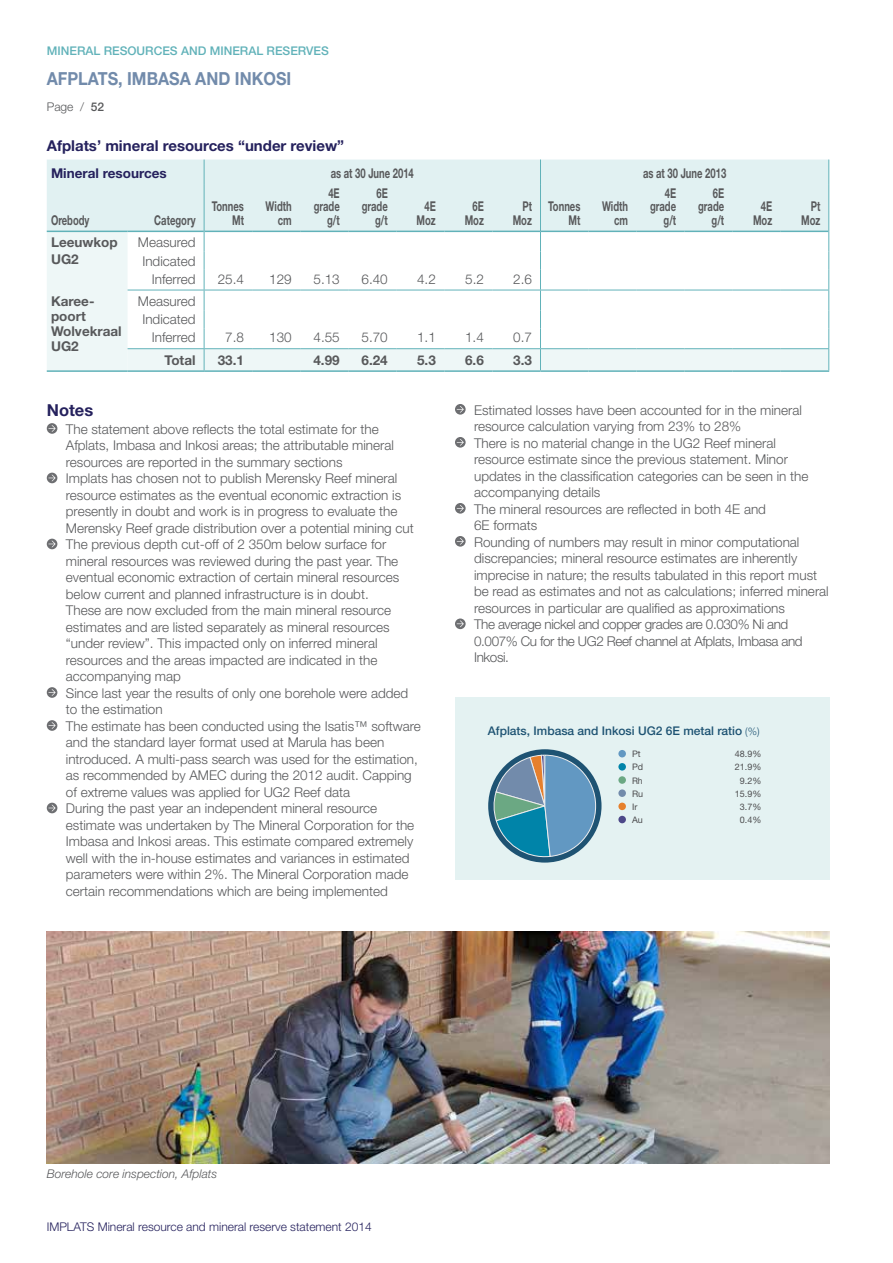
<style>
.page{position:relative;width:893px;height:1263px;background:#fff}
.page>*{position:absolute;margin:0;border:0;box-sizing:border-box;transform-origin:0 0}
.t1{font:700 18px "Helvetica Neue LT Std";color:#728bab;scale:.9 1}
.t2{font:700 16.5px "Helvetica Neue LT Std";color:#25215d}
.t3{font:700 15px "Helvetica Neue LT Std";color:#25215d}
.t4{font:300 13.5px/16.5px "Helvetica Neue LT Std";color:#58595b}
.t5{font:700 13.5px/13.5px "Helvetica Neue LT Std";color:#58595b;text-align:right;scale:.7 1}
.t6{font:700 13.5px/15px "Helvetica Neue LT Std";color:#58595b}
.t7{font:700 13.5px "Helvetica Neue LT Std";color:#25215d}
.t8{font:300 12px "Helvetica Neue LT Std";color:#25215d}
.t9{font:500 12px "Helvetica Neue LT Std";color:#1e5373}
.t10{font:500 12px "Helvetica Neue LT Std";color:#61b2b9}
.t11{font:italic 300 12px "Helvetica Neue LT Std";color:#58595b}
.t12{font:300 12px "Helvetica Neue LT Std";color:#58595b}
.t13{font:9px/13.2px "Helvetica Neue LT Std";color:#4d4d4f;text-align:center}
.s1{font-weight:500}
.s2{font-weight:300;font-size:10.5px}
</style>
<div class="page">
<svg style="left:455px;top:404px;width:11px;height:11px"></svg>
<svg style="left:457px;top:406px;width:7px;height:7px"></svg>
<svg style="left:455px;top:437px;width:11px;height:11px"></svg>
<svg style="left:457px;top:439px;width:7px;height:7px"></svg>
<svg style="left:455px;top:503px;width:11px;height:11px"></svg>
<svg style="left:457px;top:505px;width:7px;height:7px"></svg>
<svg style="left:455px;top:536px;width:11px;height:11px"></svg>
<svg style="left:457px;top:538px;width:7px;height:7px"></svg>
<svg style="left:455px;top:618px;width:11px;height:11px"></svg>
<svg style="left:457px;top:621px;width:7px;height:6px"></svg>
<div style="left:47px;top:160px;width:781px;height:71px;background:#e1f1f2"></div>
<hr style="left:47px;top:370px;width:81px;height:2px;background:#61b2b9">
<svg style="left:204px;top:160px;width:1px;height:24px"></svg>
<svg style="left:540px;top:160px;width:1px;height:24px"></svg>
<svg style="left:828px;top:160px;width:1px;height:24px"></svg>
<hr style="left:128px;top:370px;width:76px;height:2px;background:#61b2b9">
<hr style="left:204px;top:370px;width:48px;height:2px;background:#61b2b9">
<hr style="left:252px;top:370px;width:48px;height:2px;background:#61b2b9">
<hr style="left:300px;top:370px;width:48px;height:2px;background:#61b2b9">
<hr style="left:348px;top:370px;width:48px;height:2px;background:#61b2b9">
<hr style="left:396px;top:370px;width:48px;height:2px;background:#61b2b9">
<hr style="left:444px;top:370px;width:48px;height:2px;background:#61b2b9">
<hr style="left:492px;top:370px;width:48px;height:2px;background:#61b2b9">
<hr style="left:540px;top:370px;width:49px;height:2px;background:#61b2b9">
<hr style="left:589px;top:370px;width:48px;height:2px;background:#61b2b9">
<hr style="left:637px;top:370px;width:48px;height:2px;background:#61b2b9">
<hr style="left:685px;top:370px;width:48px;height:2px;background:#61b2b9">
<hr style="left:733px;top:370px;width:48px;height:2px;background:#61b2b9">
<hr style="left:781px;top:370px;width:48px;height:2px;background:#61b2b9">
<hr style="left:204px;top:184px;width:1px;height:47px;background:#61b2b9">
<hr style="left:540px;top:184px;width:1px;height:47px;background:#61b2b9">
<hr style="left:828px;top:184px;width:1px;height:47px;background:#61b2b9">
<svg style="left:47px;top:231px;width:782px;height:140px"></svg>
<div style="left:455px;top:697px;width:374px;height:183px;background:#e4f2f2"></div>
<div style="left:488px;top:749px;width:113px;height:113px;background:#1e5373;border-radius:50%"></div>
<svg style="left:493px;top:754px;width:103px;height:105px"></svg>
<div style="left:618px;top:750px;width:8px;height:7px;background:#6298c2;border-radius:50%"></div>
<div style="left:618px;top:763px;width:8px;height:7px;background:#0084a9;border-radius:50%"></div>
<div style="left:618px;top:776px;width:8px;height:8px;background:#6ba883;border-radius:50%"></div>
<div style="left:618px;top:789px;width:8px;height:8px;background:#728bab;border-radius:50%"></div>
<div style="left:618px;top:803px;width:8px;height:7px;background:#e6802d;border-radius:50%"></div>
<div style="left:618px;top:816px;width:8px;height:7px;background:#4d4889;border-radius:50%"></div>
<img style="left:47px;top:931px;width:782px;height:232px">
<div style="left:47px;top:423px;width:10px;height:11px;background:#6d6e71;border-radius:50%"></div>
<svg style="left:49px;top:425px;width:7px;height:7px"></svg>
<svg style="left:47px;top:473px;width:10px;height:10px"></svg>
<svg style="left:49px;top:475px;width:7px;height:6px"></svg>
<svg style="left:47px;top:539px;width:10px;height:10px"></svg>
<svg style="left:49px;top:541px;width:7px;height:6px"></svg>
<div style="left:47px;top:687px;width:10px;height:11px;background:#6d6e71;border-radius:50%"></div>
<svg style="left:49px;top:689px;width:7px;height:7px"></svg>
<div style="left:47px;top:720px;width:10px;height:11px;background:#6d6e71;border-radius:50%"></div>
<svg style="left:49px;top:722px;width:7px;height:7px"></svg>
<svg style="left:47px;top:803px;width:10px;height:10px"></svg>
<svg style="left:49px;top:805px;width:7px;height:6px"></svg>
<p class="t10" style="left:47px;top:44px;width:284px">MINERAL RESOURCES AND MINERAL RESERVES</p>
<p class="t1" style="left:47px;top:68px;width:273px">AFPLATS, IMBASA AND INKOSI</p>
<p class="t12" style="left:47px;top:99px;width:59px">Page / <span class="s1">52</span></p>
<p class="t3" style="left:47px;top:136px;width:299px">Afplats’ mineral resources “under review”</p>
<p class="t7" style="left:51px;top:165px;width:117px">Mineral resources</p>
<p class="t5" style="left:331px;top:166px;width:120px">as at 30 June 2014</p>
<p class="t5" style="left:643px;top:166px;width:120px">as at 30 June 2013</p>
<p class="t5" style="left:51px;top:213px;width:57px">Orebody</p>
<p class="t5" style="left:154px;top:213px;width:61px">Category</p>
<p class="t5" style="left:314px;top:186px;width:39px">4E grade g/t</p>
<p class="t5" style="left:362px;top:186px;width:39px">6E grade g/t</p>
<p class="t5" style="left:650px;top:186px;width:39px">4E grade g/t</p>
<p class="t5" style="left:698px;top:186px;width:39px">6E grade g/t</p>
<p class="t5" style="left:212px;top:200px;width:48px">Tonnes<br>Mt</p>
<p class="t5" style="left:266px;top:200px;width:39px">Width cm</p>
<p class="t5" style="left:417px;top:200px;width:29px;text-align:center">4E<br>Moz</p>
<p class="t5" style="left:465px;top:200px;width:29px;text-align:center">6E<br>Moz</p>
<p class="t5" style="left:513px;top:200px;width:29px">Pt<br>Moz</p>
<p class="t5" style="left:548px;top:200px;width:48px">Tonnes<br>Mt</p>
<p class="t5" style="left:602px;top:200px;width:39px">Width cm</p>
<p class="t6" style="left:51px;top:234px;width:68px;line-height:16.5px">Leeuwkop<br>UG2</p>
<p class="t4" style="left:138px;top:233px;width:59px;line-height:18.1px;text-align:right">Measured<br>Indicated<br>Inferred</p>
<p class="t6" style="left:51px;top:293px;width:72px">Karee&shy;poort<br>Wolvekraal<br>UG2</p>
<p class="t4" style="left:138px;top:292px;width:59px;line-height:18.1px;text-align:right">Measured<br>Indicated<br>Inferred</p>
<p class="t4" style="left:218px;top:270px;width:28px">25.4</p>
<p class="t4" style="left:269px;top:270px;width:24px">129</p>
<p class="t4" style="left:313px;top:270px;width:28px">5.13</p>
<p class="t4" style="left:362px;top:270px;width:28px">6.40</p>
<p class="t4" style="left:417px;top:270px;width:20px">4.2</p>
<p class="t4" style="left:465px;top:270px;width:20px">5.2</p>
<p class="t4" style="left:513px;top:270px;width:20px">2.6</p>
<p class="t4" style="left:225px;top:329px;width:20px">7.8</p>
<p class="t4" style="left:269px;top:329px;width:24px">130</p>
<p class="t4" style="left:313px;top:329px;width:28px">4.55</p>
<p class="t4" style="left:362px;top:329px;width:28px">5.70</p>
<p class="t4" style="left:417px;top:329px;width:20px">1.1</p>
<p class="t4" style="left:465px;top:329px;width:20px">1.4</p>
<p class="t4" style="left:513px;top:329px;width:20px">0.7</p>
<p class="t6" style="left:165px;top:352px;width:32px">Total</p>
<p class="t6" style="left:218px;top:352px;width:28px">33.1</p>
<p class="t6" style="left:313px;top:352px;width:28px">4.99</p>
<p class="t6" style="left:361px;top:352px;width:28px">6.24</p>
<p class="t6" style="left:417px;top:352px;width:20px">5.3</p>
<p class="t6" style="left:465px;top:352px;width:20px">6.6</p>
<p class="t6" style="left:513px;top:352px;width:20px">3.3</p>
<p class="t5" style="left:753px;top:200px;width:29px;text-align:center">4E<br>Moz</p>
<p class="t5" style="left:801px;top:200px;width:29px">Pt<br>Moz</p>
<p class="t2" style="left:47px;top:400px;width:48px">Notes</p>
<p class="t4" style="left:66px;top:420px;width:356px">The statement above reflects the total estimate for the Afplats, Imbasa and Inkosi areas; the attributable mineral resources are reported in the summary sections<br>Implats has chosen not to publish Merensky Reef mineral resource estimates as the eventual economic extraction is presently in doubt and work is in progress to evaluate the Merensky Reef grade distribution over a potential mining cut The previous depth cut-off of 2 350m below surface for mineral resources was reviewed during the past year. The eventual economic extraction of certain mineral resources below current and planned infrastructure is in doubt.<br>These are now excluded from the main mineral resource estimates and are listed separately as mineral resources “under review”. This impacted only on inferred mineral resources and the areas impacted are indicated in the accompanying map<br>Since last year the results of only one borehole were added to the estimation<br>The estimate has been conducted using the Isatis™ software and the standard layer format used at Marula has been introduced. A multi-pass search was used for the estimation, as recommended by AMEC during the 2012 audit. Capping of extreme values was applied for UG2 Reef data<br>During the past year an independent mineral resource estimate was undertaken by The Mineral Corporation for the Imbasa and Inkosi areas. This estimate compared extremely well with the in-house estimates and variances in estimated parameters were within 2%. The Mineral Corporation made certain recommendations which are being implemented</p>
<p class="t4" style="left:474px;top:401px;width:356px">Estimated losses have been accounted for in the mineral resource calculation varying from 23% to 28%<br>There is no material change in the UG2 Reef mineral resource estimate since the previous statement. Minor updates in the classification categories can be seen in the accompanying details<br>The mineral resources are reflected in both 4E and<br>6E formats<br>Rounding of numbers may result in minor computational discrepancies; mineral resource estimates are inherently imprecise in nature; the results tabulated in this report must be read as estimates and not as calculations; inferred mineral resources in particular are qualified as approximations<br>The average nickel and copper grades are 0.030% Ni and 0.007% Cu for the UG2 Reef channel at Afplats, Imbasa and Inkosi.</p>
<p class="t9" style="left:488px;top:723px;width:273px">Afplats, Imbasa and Inkosi UG2 6E metal ratio <span class="s2">(%)</span></p>
<p class="t13" style="left:632px;top:747px;width:10px">Pt</p>
<p class="t13" style="left:735px;top:747px;width:28px">48.9%<br>21.9%<br>9.2%<br>15.9%</p>
<p class="t13" style="left:740px;top:813px;width:23px">0.4%</p>
<p class="t13" style="left:632px;top:760px;width:13px;text-align:left">Pd<br>Rh<br>Ru<br>Ir<br>Au</p>
<p class="t13" style="left:740px;top:800px;width:23px">3.7%</p>
<p class="t11" style="left:47px;top:1166px;width:172px">Borehole core inspection, Afplats</p>
<p class="t8" style="left:47px;top:1219px;width:327px">IMPLATS Mineral resource and mineral reserve statement 2014</p>
</div>
